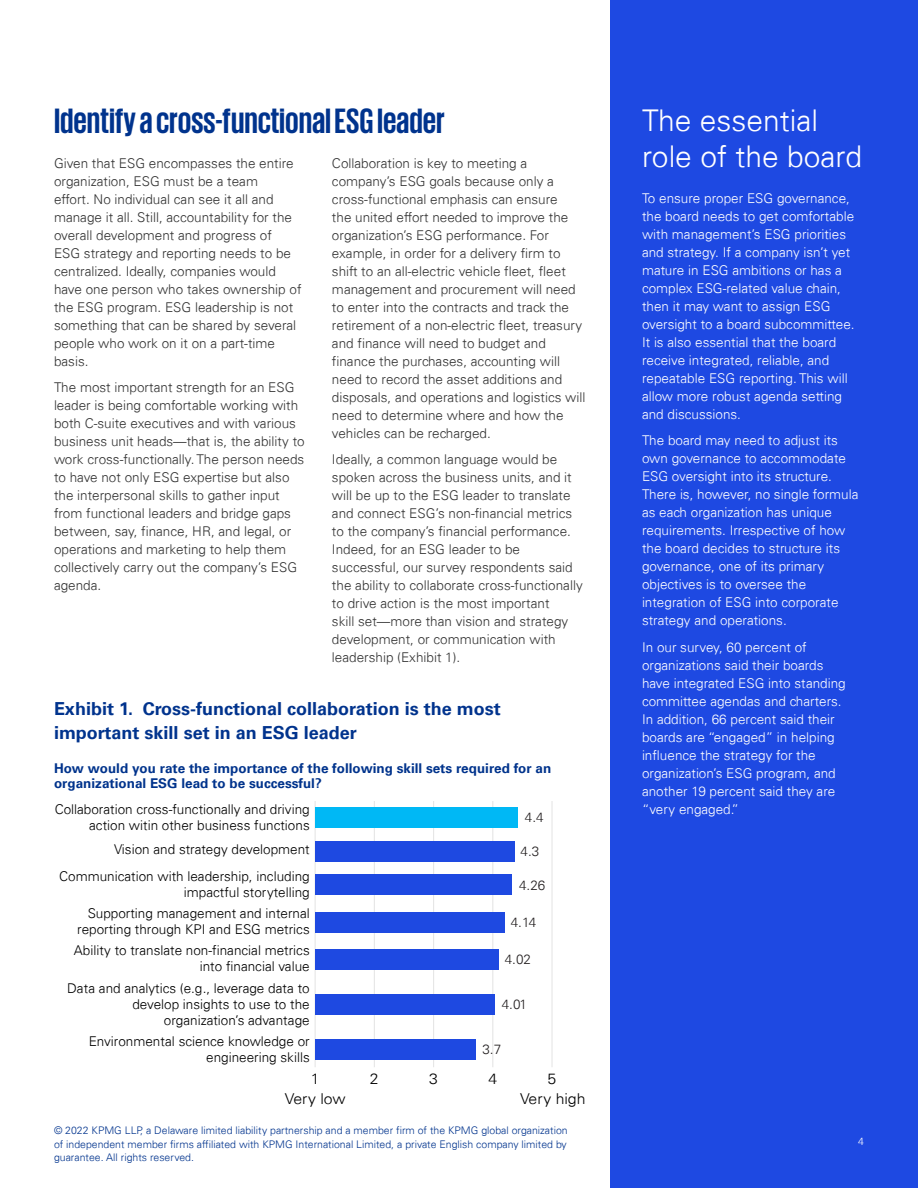
<style>
.page{position:relative;width:918px;height:1188px;background:#fff}
.page>*{position:absolute;margin:0;border:0;box-sizing:border-box;transform-origin:0 0}
.Subhead_24pt_Blue{font:700 36px "KPMG";color:#00338d}
.Case_study___Side_ba{font:300 30px/36px "Univers 45";color:#fff}
.Graph_Title_11pt_Blu{font:700 18px/24px "Univers 65";color:#00338d}
.t1{font:300 15px "Univers 45";color:#000;scale:1.06 1}
.Bodycopy_9pt{font:300 13.5px/18px "Univers 45";color:#333}
.Bodycopy_9pt_White{font:300 13.5px/18px "Univers 45";color:#fff}
.t2{font:300 13.5px/16.2px "Univers 45";color:#000;text-align:right}
.t3{font:700 13.5px/15px "Univers";color:#00338c}
.t4{font:300 13.5px "Univers 45";letter-spacing:-.025em;color:#231f20}
.t5{font:300 10.5px/13.5px "Univers 45";color:#00338d;text-align:justify}
.t6{font:300 10.5px "Univers 45";color:#fff}
</style>
<div class="page">
<div style="left:610px;top:0;width:308px;height:1188px;background:#1e49e2"></div>
<hr style="left:315px;top:801px;width:1px;height:266px;background:#e6e6e6">
<hr style="left:374px;top:801px;width:1px;height:266px;background:#e6e6e6">
<hr style="left:433px;top:801px;width:1px;height:266px;background:#e6e6e6">
<hr style="left:492px;top:801px;width:1px;height:266px;background:#e6e6e6">
<hr style="left:551px;top:801px;width:2px;height:266px;background:#e6e6e6">
<div style="left:316px;top:808px;width:202px;height:20px;background:#00b8f5"></div>
<div style="left:316px;top:841px;width:199px;height:21px;background:#1e49e1"></div>
<div style="left:316px;top:875px;width:196px;height:20px;background:#1e49e1"></div>
<div style="left:316px;top:912px;width:189px;height:20px;background:#1e49e1"></div>
<div style="left:316px;top:949px;width:183px;height:21px;background:#1e49e1"></div>
<div style="left:316px;top:994px;width:179px;height:21px;background:#1e49e1"></div>
<div style="left:316px;top:1040px;width:160px;height:20px;background:#1e49e1"></div>
<p class="Subhead_24pt_Blue" style="left:54px;top:103px;width:392px">Identify a cross-functional ESG leader</p>
<p class="Bodycopy_9pt" style="left:54px;top:154px;width:249px">Given that ESG encompasses the entire organization, ESG must be a team<br>effort. No individual can see it all and manage it all. Still, accountability for the overall development and progress of ESG strategy and reporting needs to be centralized. Ideally, companies would have one person who takes ownership of the ESG program. ESG leadership is not something that can be shared by several people who work on it on a part-time basis.</p>
<p class="Bodycopy_9pt" style="left:54px;top:379px;width:252px">The most important strength for an ESG leader is being comfortable working with both C-suite executives and with various business unit heads—that is, the ability to work cross-functionally. The person needs to have not only ESG expertise but also the interpersonal skills to gather input from functional leaders and bridge gaps between, say, finance, HR, and legal, or operations and marketing to help them collectively carry out the company’s ESG agenda.</p>
<p class="Bodycopy_9pt" style="left:332px;top:154px;width:255px">Collaboration is key to meeting a company’s ESG goals because only a cross-functional emphasis can ensure<br>the united effort needed to improve the organization’s ESG performance. For example, in order for a delivery firm to shift to an all-electric vehicle fleet, fleet management and procurement will need to enter into the contracts and track the retirement of a non-electric fleet, treasury and finance will need to budget and finance the purchases, accounting will need to record the asset additions and disposals, and operations and logistics will need to determine where and how the vehicles can be recharged.</p>
<p class="Bodycopy_9pt" style="left:332px;top:451px;width:252px">Ideally, a common language would be spoken across the business units, and it will be up to the ESG leader to translate and connect ESG’s non-financial metrics to the company’s financial performance.<br>Indeed, for an ESG leader to be successful, our survey respondents said the ability to collaborate cross-functionally to drive action is the most important<br>skill set—more than vision and strategy development, or communication with leadership (Exhibit 1).</p>
<p class="Graph_Title_11pt_Blu" style="left:54px;top:697px;width:448px">Exhibit 1. Cross-functional collaboration is the most important skill set in an ESG leader</p>
<p class="t3" style="left:54px;top:761px;width:499px">How would you rate the importance of the following skill sets required for an organizational ESG lead to be successful?</p>
<p class="t2" style="left:55px;top:801px;width:257px">Collaboration cross-functionally and driving action witin other business functions</p>
<p class="t4" style="left:525px;top:809px;width:20px">4.4</p>
<p class="t2" style="left:114px;top:841px;width:197px">Vision and strategy development</p>
<p class="t4" style="left:521px;top:843px;width:20px">4.3</p>
<p class="t2" style="left:59px;top:868px;width:252px">Communication with leadership, including impactful storytelling</p>
<p class="t4" style="left:519px;top:877px;width:28px">4.26</p>
<p class="t2" style="left:77px;top:905px;width:234px">Supporting management and internal reporting through KPI and ESG metrics</p>
<p class="t4" style="left:511px;top:914px;width:27px">4.14</p>
<p class="t2" style="left:74px;top:942px;width:237px">Ability to translate non-financial metrics into financial value</p>
<p class="t4" style="left:505px;top:951px;width:28px">4.02</p>
<p class="t2" style="left:67px;top:980px;width:244px">Data and analytics (e.g., leverage data to develop insights to use to the organization’s advantage</p>
<p class="t4" style="left:502px;top:996px;width:27px">4.01</p>
<p class="t2" style="left:89px;top:1033px;width:223px">Environmental science knowledge or engineering skills</p>
<p class="t4" style="left:482px;top:1041px;width:20px">3.7</p>
<p class="t1" style="left:311px;top:1070px;width:10px">1</p>
<p class="t1" style="left:370px;top:1070px;width:10px">2</p>
<p class="t1" style="left:429px;top:1070px;width:10px">3</p>
<p class="t1" style="left:488px;top:1070px;width:10px">4</p>
<p class="t1" style="left:548px;top:1070px;width:10px">5</p>
<p class="t1" style="left:285px;top:1090px;width:59px">Very low</p>
<p class="t1" style="left:520px;top:1090px;width:63px">Very high</p>
<p class="t5" style="left:54px;top:1124px;width:515px">© 2022 KPMG LLP, a Delaware limited liability partnership and a member firm of the KPMG global organization of independent member firms affiliated with KPMG International Limited, a private English company limited by guarantee. All rights reserved.</p>
<p class="Case_study___Side_ba" style="left:642px;top:102px;width:222px">The essential role of the board</p>
<p class="Bodycopy_9pt_White" style="left:642px;top:189px;width:214px">To ensure proper ESG governance, the board needs to get comfortable with management’s ESG priorities and strategy. If a company isn’t yet mature in ESG ambitions or has a complex ESG-related value chain, then it may want to assign ESG oversight to a board subcommittee.<br>It is also essential that the board receive integrated, reliable, and repeatable ESG reporting. This will allow more robust agenda setting and discussions.</p>
<p class="Bodycopy_9pt_White" style="left:642px;top:431px;width:218px">The board may need to adjust its own governance to accommodate<br>ESG oversight into its structure.<br>There is, however, no single formula as each organization has unique requirements. Irrespective of how the board decides to structure its governance, one of its primary objectives is to oversee the integration of ESG into corporate strategy and operations.</p>
<p class="Bodycopy_9pt_White" style="left:642px;top:638px;width:205px">In our survey, 60 percent of organizations said their boards have integrated ESG into standing committee agendas and charters.<br>In addition, 66 percent said their boards are “engaged” in helping influence the strategy for the organization’s ESG program, and another 19 percent said they are “very engaged.”</p>
<p class="t6" style="left:858px;top:1135px;width:7px">4</p>
</div>
